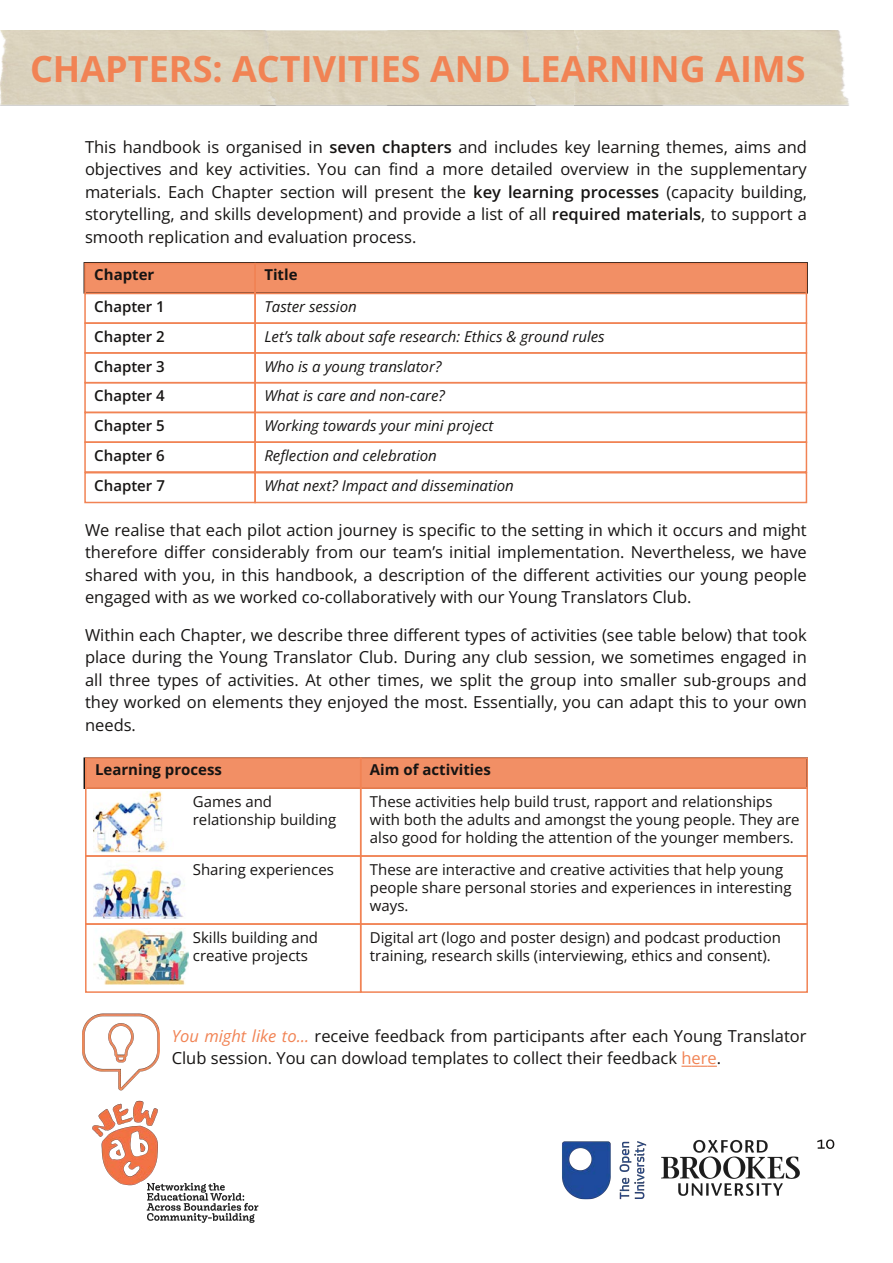
<style>
.page{position:relative;width:893px;height:1263px;background:#fff}
.page>*{position:absolute;margin:0;border:0;box-sizing:border-box;transform-origin:0 0}
.t1{font:700 36px "Open Sans";color:#f18354}
.t2{font:16.5px/22.5px "Open Sans";color:#161413;text-align:justify}
.t3{font:15px/18px "Open Sans";color:#161413}
.t4{font:italic 15px/29.7px "Open Sans";color:#161413}
.t5{font:600 15px/29.7px "Open Sans";color:#161413}
.t6{font:700 15px "Open Sans";color:#161413}
.s1{font-weight:600}
.s2{font-style:italic;color:#f18354}
.s3{color:#f18354}
</style>
<div class="page">
<img style="left:92px;top:1100px;width:167px;height:123px">
<img style="left:562px;top:1141px;width:85px;height:59px">
<img style="left:661px;top:1140px;width:138px;height:56px">
<svg style="left:817px;top:1139px;width:17px;height:10px"></svg>
<div style="left:574px;top:30px;width:275px;height:76px;background:#dbd3be"></div>
<div style="left:278px;top:31px;width:260px;height:75px;background:#dbd3be"></div>
<div style="left:0;top:30px;width:278px;height:76px;background:#dbd3be"></div>
<div style="left:84px;top:758px;width:723px;height:30px;background:#f28f65"></div>
<div style="left:85px;top:757px;width:276px;height:32px;border:2px solid #f18354"></div>
<div style="left:360px;top:757px;width:448px;height:32px;border:2px solid #f18354"></div>
<div style="left:85px;top:787px;width:276px;height:70px;border:2px solid #f18354"></div>
<div style="left:360px;top:787px;width:448px;height:70px;border:2px solid #f18354"></div>
<div style="left:85px;top:855px;width:276px;height:70px;border:2px solid #f18354"></div>
<div style="left:360px;top:855px;width:448px;height:70px;border:2px solid #f18354"></div>
<div style="left:85px;top:923px;width:276px;height:70px;border:2px solid #f18354"></div>
<div style="left:360px;top:923px;width:448px;height:70px;border:2px solid #f18354"></div>
<img style="left:94px;top:792px;width:72px;height:60px">
<img style="left:94px;top:862px;width:91px;height:56px">
<img style="left:94px;top:928px;width:95px;height:56px">
<div style="left:84px;top:263px;width:723px;height:30px;background:#f28f65"></div>
<div style="left:84px;top:262px;width:724px;height:32px;border:2px solid #161413"></div>
<div style="left:84px;top:263px;width:172px;height:31px;border:2px solid #f18354"></div>
<div style="left:254px;top:263px;width:553px;height:31px;border:2px solid #f18354"></div>
<div style="left:84px;top:293px;width:172px;height:31px;border:2px solid #f18354"></div>
<div style="left:254px;top:293px;width:553px;height:31px;border:2px solid #f18354"></div>
<div style="left:84px;top:322px;width:172px;height:32px;border:2px solid #f18354"></div>
<div style="left:254px;top:322px;width:553px;height:32px;border:2px solid #f18354"></div>
<div style="left:84px;top:352px;width:172px;height:31px;border:2px solid #f18354"></div>
<div style="left:254px;top:352px;width:553px;height:31px;border:2px solid #f18354"></div>
<div style="left:84px;top:382px;width:172px;height:31px;border:2px solid #f18354"></div>
<div style="left:254px;top:382px;width:553px;height:31px;border:2px solid #f18354"></div>
<div style="left:84px;top:412px;width:172px;height:31px;border:2px solid #f18354"></div>
<div style="left:84px;top:441px;width:172px;height:32px;border:2px solid #f18354"></div>
<div style="left:254px;top:412px;width:553px;height:31px;border:2px solid #f18354"></div>
<div style="left:254px;top:441px;width:553px;height:32px;border:2px solid #f18354"></div>
<img style="left:83px;top:1014px;width:76px;height:76px">
<svg style="left:681px;top:1066px;width:36px;height:1px"></svg>
<div style="left:84px;top:472px;width:172px;height:31px;border:2px solid #f18354"></div>
<div style="left:254px;top:472px;width:553px;height:31px;border:2px solid #f18354"></div>
<h1 class="t1" style="left:30px;top:43px;width:777px">CHAPTERS: ACTIVITIES AND LEARNING AIMS</h1>
<p class="t2" style="left:85px;top:135px;width:723px">This handbook is organised in <span class="s1">seven chapters</span> and includes key learning themes, aims and objectives and key activities. You can find a more detailed overview in the supplementary materials. Each Chapter section will present the <span class="s1">key learning processes</span> (capacity building, storytelling, and skills development) and provide a list of all <span class="s1">required materials</span>, to support a smooth replication and evaluation process.</p>
<p class="t6" style="left:94px;top:264px;width:62px">Chapter</p>
<p class="t6" style="left:264px;top:264px;width:35px">Title</p>
<p class="t5" style="left:94px;top:291px;width:72px">Chapter 1</p>
<p class="t4" style="left:264px;top:291px;width:94px">Taster session</p>
<p class="t5" style="left:94px;top:321px;width:72px">Chapter 2</p>
<p class="t4" style="left:264px;top:321px;width:342px">Let’s talk about safe research: Ethics &amp; ground rules</p>
<p class="t5" style="left:94px;top:351px;width:72px">Chapter 3</p>
<p class="t4" style="left:264px;top:351px;width:179px">Who is a young translator?</p>
<p class="t5" style="left:94px;top:381px;width:72px">Chapter 4</p>
<p class="t4" style="left:264px;top:381px;width:182px">What is care and non-care?</p>
<p class="t5" style="left:94px;top:410px;width:72px">Chapter 5<br>Chapter 6</p>
<p class="t4" style="left:264px;top:410px;width:231px">Working towards your mini project<br>Reflection and celebration</p>
<p class="t5" style="left:94px;top:471px;width:72px">Chapter 7</p>
<p class="t4" style="left:264px;top:471px;width:251px">What next? Impact and dissemination</p>
<p class="t2" style="left:85px;top:518px;width:723px">We realise that each pilot action journey is specific to the setting in which it occurs and might therefore differ considerably from our team’s initial implementation. Nevertheless, we have shared with you, in this handbook, a description of the different activities our young people engaged with as we worked co-collaboratively with our Young Translators Club.</p>
<p class="t2" style="left:85px;top:623px;width:723px">Within each Chapter, we describe three different types of activities (see table below) that took place during the Young Translator Club. During any club session, we sometimes engaged in all three types of activities. At other times, we split the group into smaller sub-groups and they worked on elements they enjoyed the most. Essentially, you can adapt this to your own needs.</p>
<p class="t6" style="left:95px;top:759px;width:128px">Learning process</p>
<p class="t6" style="left:370px;top:759px;width:122px">Aim of activities</p>
<p class="t3" style="left:193px;top:792px;width:145px">Games and relationship building</p>
<p class="t3" style="left:370px;top:792px;width:431px">These activities help build trust, rapport and relationships with both the adults and amongst the young people. They are also good for holding the attention of the younger members.</p>
<p class="t3" style="left:193px;top:860px;width:143px">Sharing experiences</p>
<p class="t3" style="left:370px;top:860px;width:423px">These are interactive and creative activities that help young people share personal stories and experiences in interesting ways.</p>
<p class="t3" style="left:193px;top:928px;width:127px">Skills building and creative projects</p>
<p class="t3" style="left:370px;top:928px;width:412px">Digital art (logo and poster design) and podcast production training, research skills (interviewing, ethics and consent).</p>
<p class="t2" style="left:172px;top:1024px;width:636px"><span class="s2">You might like to…</span> receive feedback from participants after each Young Translator<br>Club session. You can dowload templates to collect their feedback <span class="s3">here</span>.</p>
</div>
